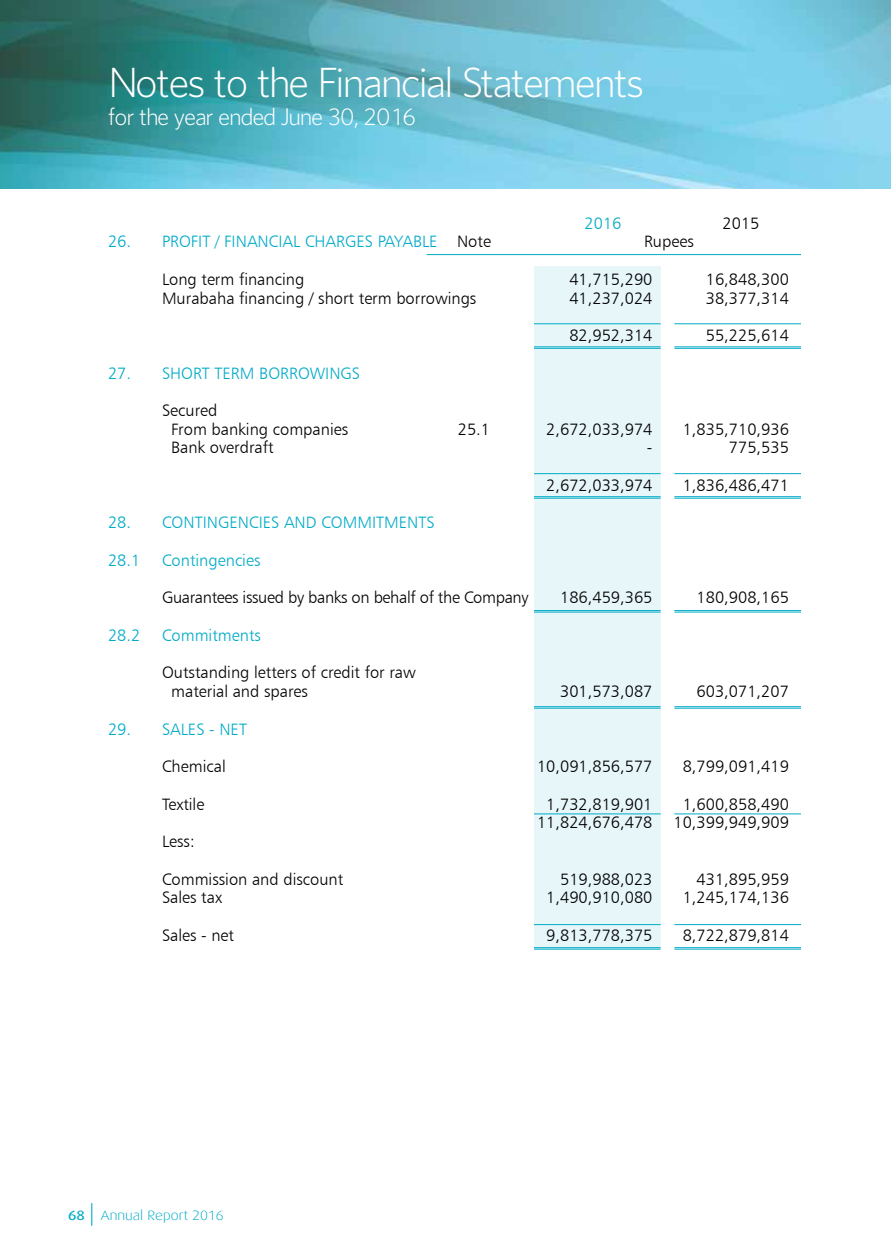
<style>
.page{position:relative;width:891px;height:1242px;background:#fff}
.page>*{position:absolute;margin:0;border:0;box-sizing:border-box;transform-origin:0 0}
.t1{font:300 42px "AH Kerrigan";color:#fff}
.t2{font:300 24px "AH Kerrigan";color:#fff}
.t3{font:16.5px/18.8px "Humanist 777 BT Light B";color:#000}
.t4{font:16.5px "Humanist 777 BT Light B";color:#00abc7}
.t5{font:16.5px "Humanist 777 BT Light B";letter-spacing:-.02em;color:#000}
.t6{font:300 13.5px "Dax Wide";color:#00abc7}
.s1{color:#000}
.s2{font-weight:500}
</style>
<div class="page">
<img style="left:0;top:0;width:891px;height:188px">
<svg style="left:91px;top:1203px;width:1px;height:23px"></svg>
<div style="left:534px;top:266px;width:127px;height:684px;background:#e6f6f9"></div>
<hr style="left:534px;top:348px;width:127px;height:1px;background:#00abc7">
<hr style="left:534px;top:346px;width:127px;height:1px;background:#00abc7">
<hr style="left:534px;top:323px;width:127px;height:1px;background:#00abc7">
<hr style="left:534px;top:498px;width:127px;height:1px;background:#00abc7">
<hr style="left:534px;top:496px;width:127px;height:1px;background:#00abc7">
<hr style="left:534px;top:473px;width:127px;height:1px;background:#00abc7">
<hr style="left:534px;top:814px;width:127px;height:1px;background:#00abc7">
<hr style="left:534px;top:949px;width:127px;height:1px;background:#00abc7">
<hr style="left:534px;top:947px;width:127px;height:1px;background:#00abc7">
<hr style="left:534px;top:924px;width:127px;height:1px;background:#00abc7">
<hr style="left:674px;top:348px;width:127px;height:1px;background:#00abc7">
<hr style="left:674px;top:346px;width:127px;height:1px;background:#00abc7">
<hr style="left:674px;top:323px;width:127px;height:1px;background:#00abc7">
<hr style="left:674px;top:498px;width:127px;height:1px;background:#00abc7">
<hr style="left:674px;top:496px;width:127px;height:1px;background:#00abc7">
<hr style="left:674px;top:473px;width:127px;height:1px;background:#00abc7">
<hr style="left:674px;top:814px;width:127px;height:1px;background:#00abc7">
<hr style="left:674px;top:949px;width:127px;height:1px;background:#00abc7">
<hr style="left:674px;top:947px;width:127px;height:1px;background:#00abc7">
<hr style="left:674px;top:924px;width:127px;height:1px;background:#00abc7">
<hr style="left:534px;top:612px;width:127px;height:1px;background:#00abc7">
<hr style="left:534px;top:610px;width:127px;height:1px;background:#00abc7">
<hr style="left:674px;top:612px;width:127px;height:1px;background:#00abc7">
<hr style="left:674px;top:610px;width:127px;height:1px;background:#00abc7">
<hr style="left:534px;top:708px;width:127px;height:1px;background:#00abc7">
<hr style="left:534px;top:706px;width:127px;height:1px;background:#00abc7">
<hr style="left:674px;top:708px;width:127px;height:1px;background:#00abc7">
<hr style="left:674px;top:706px;width:127px;height:1px;background:#00abc7">
<hr style="left:427px;top:254px;width:374px;height:1px;background:#00abc7">
<h1 class="t1" style="left:108px;top:58px;width:536px">Notes to the Financial Statements</h1>
<h2 class="t2" style="left:108px;top:102px;width:309px">for the year ended June 30, 2016</h2>
<p class="t4" style="left:585px;top:213px;width:38px">2016</p>
<p class="t3" style="left:723px;top:213px;width:38px">2015</p>
<p class="t4" style="left:108px;top:231px;width:384px">26. PROFIT / FINANCIAL CHARGES PAYABLE <span class="s1">Note</span></p>
<p class="t3" style="left:644px;top:232px;width:51px">Rupees</p>
<p class="t3" style="left:162px;top:269px;width:144px">Long term financing</p>
<p class="t3" style="left:569px;top:269px;width:85px">41,715,290</p>
<p class="t3" style="left:706px;top:269px;width:85px">16,848,300</p>
<p class="t3" style="left:162px;top:288px;width:316px">Murabaha financing / short term borrowings</p>
<p class="t3" style="left:569px;top:288px;width:85px">41,237,024</p>
<p class="t3" style="left:706px;top:288px;width:85px">38,377,314</p>
<p class="t3" style="left:569px;top:326px;width:85px">82,952,314</p>
<p class="t3" style="left:706px;top:326px;width:85px">55,225,614</p>
<p class="t4" style="left:108px;top:363px;width:254px">27. SHORT TERM BORROWINGS</p>
<p class="t3" style="left:171px;top:401px;width:178px;text-indent:-9px">Secured<br>From banking companies</p>
<p class="t3" style="left:458px;top:419px;width:34px">25.1</p>
<p class="t3" style="left:546px;top:419px;width:108px">2,672,033,974</p>
<p class="t3" style="left:683px;top:419px;width:108px">1,835,710,936</p>
<p class="t3" style="left:171px;top:438px;width:104px">Bank overdraft</p>
<p class="t3" style="left:647px;top:438px;width:7px">-</p>
<p class="t3" style="left:729px;top:438px;width:62px">775,535</p>
<p class="t3" style="left:546px;top:476px;width:108px">2,672,033,974</p>
<p class="t3" style="left:683px;top:476px;width:108px">1,836,486,471</p>
<p class="t4" style="left:108px;top:513px;width:328px">28. CONTINGENCIES AND COMMITMENTS</p>
<p class="t4" style="left:108px;top:550px;width:34px">28.1</p>
<p class="t4" style="left:162px;top:550px;width:100px">Contingencies</p>
<p class="t5" style="left:162px;top:588px;width:368px">Guarantees issued by banks on behalf of the Company</p>
<p class="t3" style="left:560px;top:588px;width:94px">186,459,365</p>
<p class="t3" style="left:697px;top:588px;width:94px">180,908,165</p>
<p class="t4" style="left:108px;top:625px;width:34px">28.2</p>
<p class="t4" style="left:162px;top:625px;width:101px">Commitments</p>
<p class="t3" style="left:171px;top:663px;width:246px;text-indent:-9px">Outstanding letters of credit for raw material and spares</p>
<p class="t3" style="left:560px;top:682px;width:94px">301,573,087</p>
<p class="t3" style="left:697px;top:682px;width:94px">603,071,207</p>
<p class="t4" style="left:108px;top:719px;width:141px">29. SALES - NET</p>
<p class="t3" style="left:162px;top:757px;width:65px">Chemical</p>
<p class="t3" style="left:537px;top:757px;width:117px">10,091,856,577</p>
<p class="t3" style="left:683px;top:757px;width:108px">8,799,091,419</p>
<p class="t3" style="left:162px;top:794px;width:44px">Textile</p>
<p class="t3" style="left:546px;top:794px;width:108px">1,732,819,901</p>
<p class="t3" style="left:683px;top:794px;width:108px">1,600,858,490</p>
<p class="t3" style="left:537px;top:813px;width:117px">11,824,676,478</p>
<p class="t3" style="left:674px;top:813px;width:117px">10,399,949,909</p>
<p class="t3" style="left:162px;top:832px;width:34px">Less:</p>
<p class="t3" style="left:162px;top:869px;width:183px">Commission and discount</p>
<p class="t3" style="left:560px;top:869px;width:94px">519,988,023</p>
<p class="t3" style="left:697px;top:869px;width:94px">431,895,959</p>
<p class="t3" style="left:162px;top:888px;width:61px">Sales tax</p>
<p class="t3" style="left:546px;top:888px;width:108px">1,490,910,080</p>
<p class="t3" style="left:683px;top:888px;width:108px">1,245,174,136</p>
<p class="t3" style="left:162px;top:925px;width:74px">Sales - net</p>
<p class="t3" style="left:546px;top:925px;width:108px">9,813,778,375</p>
<p class="t3" style="left:683px;top:925px;width:108px">8,722,879,814</p>
<p class="t6" style="left:68px;top:1208px;width:157px"><span class="s2">68</span> Annual Report 2016</p>
</div>
